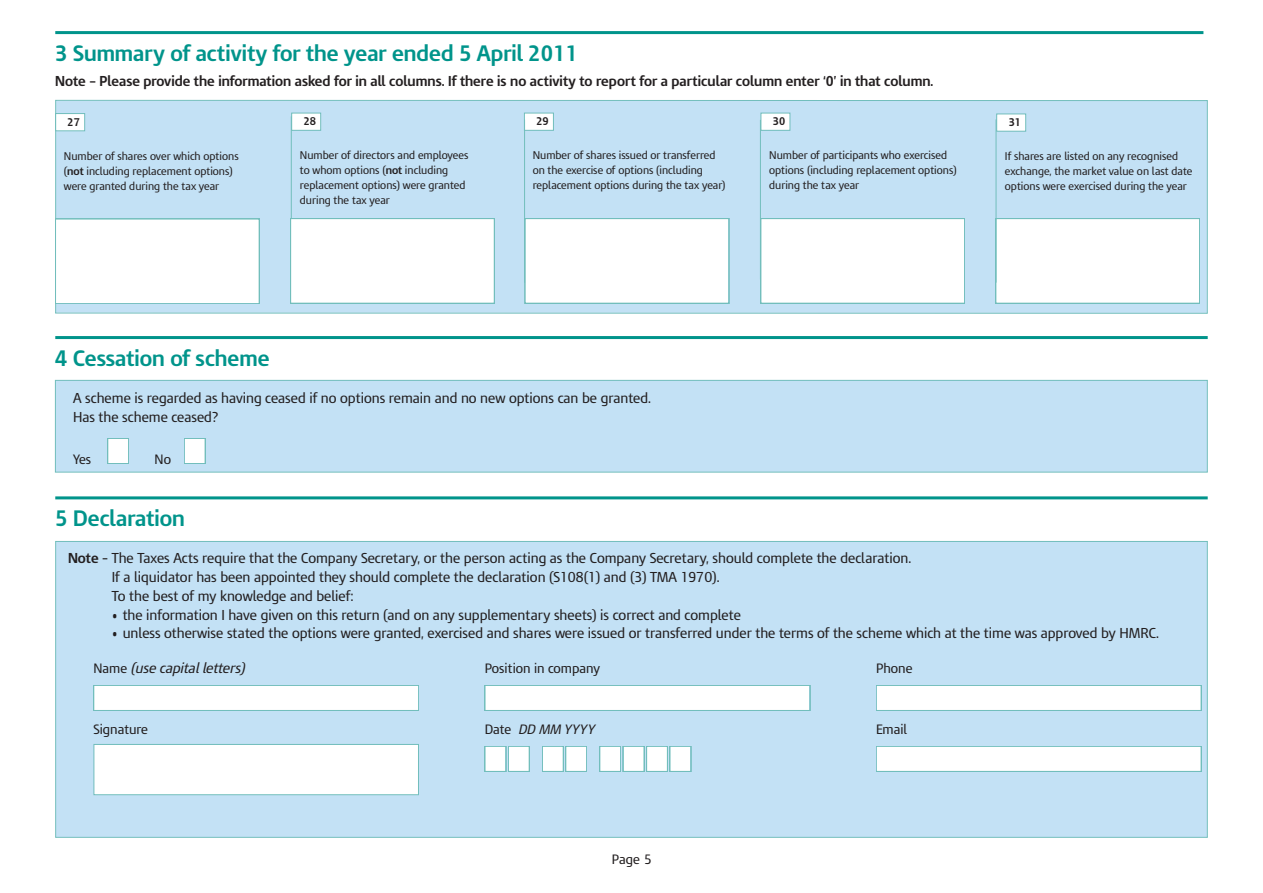
<style>
.page{position:relative;width:1263px;height:893px;background:#fff}
.page>*{position:absolute;margin:0;border:0;box-sizing:border-box;transform-origin:0 0}
.t1{font:700 21px "IR Modena";color:#00948b}
.t2{font:13.5px/18.8px "IR Modena";color:#231f20}
.t3{font:700 13.5px "IR Modena";color:#231f20}
.t4{font:italic 13.5px "IR Modena";color:#231f20}
.t5{font:12.75px "IR Modena";color:#231f20}
.t6{font:italic 12.75px "IR Modena";letter-spacing:.065em;color:#231f20}
.t7{font:10.5px/15px "IR Modena";color:#231f20}
.t8{font:700 10.5px "IR Modena";color:#231f20}
.s1{font-weight:700}
.s2{font-style:normal;font-size:12.75px}
.s3{font-style:normal}
</style>
<div class="page">
<div style="left:56px;top:381px;width:1151px;height:91px;background:#c3e1f5"></div>
<div style="left:55px;top:380px;width:1153px;height:92px;border:1px solid #72bebc"></div>
<hr style="left:55px;top:336px;width:1153px;height:3px;background:#00948b">
<div style="left:56px;top:101px;width:1151px;height:212px;background:#c3e1f5"></div>
<div style="left:55px;top:100px;width:1153px;height:214px;border:1px solid #72bebc"></div>
<hr style="left:55px;top:31px;width:1148px;height:3px;background:#00948b">
<div style="left:996px;top:219px;width:203px;height:84px;background:#fff"></div>
<div style="left:996px;top:218px;width:204px;height:85px;border:2px solid #72bebc"></div>
<div style="left:526px;top:219px;width:202px;height:84px;background:#fff"></div>
<div style="left:525px;top:218px;width:204px;height:85px;border:2px solid #72bebc"></div>
<div style="left:56px;top:220px;width:203px;height:83px;background:#fff"></div>
<div style="left:55px;top:219px;width:204px;height:85px;border:2px solid #72bebc"></div>
<div style="left:761px;top:219px;width:203px;height:84px;background:#fff"></div>
<div style="left:761px;top:218px;width:204px;height:85px;border:2px solid #72bebc"></div>
<div style="left:292px;top:113px;width:28px;height:17px;background:#fff"></div>
<div style="left:291px;top:113px;width:30px;height:18px;border:1px solid #72bebc"></div>
<div style="left:56px;top:114px;width:28px;height:16px;background:#fff"></div>
<div style="left:55px;top:113px;width:30px;height:18px;border:1px solid #72bebc"></div>
<div style="left:997px;top:114px;width:28px;height:17px;background:#fff"></div>
<div style="left:996px;top:114px;width:30px;height:18px;border:1px solid #72bebc"></div>
<div style="left:525px;top:113px;width:28px;height:17px;background:#fff"></div>
<div style="left:524px;top:113px;width:30px;height:18px;border:1px solid #72bebc"></div>
<div style="left:761px;top:113px;width:28px;height:17px;background:#fff"></div>
<div style="left:760px;top:113px;width:30px;height:18px;border:1px solid #72bebc"></div>
<hr style="left:524px;top:120px;width:1px;height:163px;background:#72bebc">
<hr style="left:760px;top:120px;width:1px;height:159px;background:#72bebc">
<hr style="left:291px;top:116px;width:1px;height:162px;background:#72bebc">
<div style="left:185px;top:439px;width:20px;height:24px;background:#fff"></div>
<div style="left:184px;top:438px;width:21px;height:26px;border:2px solid #72bebc"></div>
<div style="left:108px;top:439px;width:20px;height:24px;background:#fff"></div>
<div style="left:108px;top:438px;width:21px;height:26px;border:2px solid #72bebc"></div>
<hr style="left:55px;top:496px;width:1153px;height:3px;background:#00948b">
<div style="left:56px;top:542px;width:1151px;height:295px;background:#c3e1f5"></div>
<div style="left:877px;top:747px;width:323px;height:24px;background:#fff"></div>
<div style="left:876px;top:746px;width:325px;height:26px;border:2px solid #72bebc"></div>
<div style="left:877px;top:686px;width:323px;height:24px;background:#fff"></div>
<div style="left:876px;top:685px;width:325px;height:26px;border:2px solid #72bebc"></div>
<div style="left:485px;top:686px;width:324px;height:24px;background:#fff"></div>
<div style="left:485px;top:685px;width:325px;height:26px;border:2px solid #72bebc"></div>
<div style="left:94px;top:686px;width:324px;height:24px;background:#fff"></div>
<div style="left:94px;top:685px;width:325px;height:26px;border:2px solid #72bebc"></div>
<div style="left:624px;top:747px;width:19px;height:24px;background:#fff"></div>
<div style="left:623px;top:746px;width:21px;height:26px;border:2px solid #72bebc"></div>
<div style="left:670px;top:747px;width:20px;height:24px;background:#fff"></div>
<div style="left:670px;top:746px;width:21px;height:26px;border:2px solid #72bebc"></div>
<div style="left:485px;top:747px;width:20px;height:24px;background:#fff"></div>
<div style="left:485px;top:746px;width:21px;height:26px;border:2px solid #72bebc"></div>
<div style="left:509px;top:747px;width:20px;height:24px;background:#fff"></div>
<div style="left:508px;top:746px;width:21px;height:26px;border:2px solid #72bebc"></div>
<div style="left:543px;top:747px;width:20px;height:24px;background:#fff"></div>
<div style="left:542px;top:746px;width:21px;height:26px;border:2px solid #72bebc"></div>
<div style="left:566px;top:747px;width:20px;height:24px;background:#fff"></div>
<div style="left:566px;top:746px;width:21px;height:26px;border:2px solid #72bebc"></div>
<div style="left:600px;top:747px;width:20px;height:24px;background:#fff"></div>
<div style="left:600px;top:746px;width:21px;height:26px;border:2px solid #72bebc"></div>
<div style="left:647px;top:747px;width:20px;height:24px;background:#fff"></div>
<div style="left:646px;top:746px;width:22px;height:26px;border:2px solid #72bebc"></div>
<div style="left:94px;top:745px;width:324px;height:49px;background:#fff"></div>
<div style="left:94px;top:744px;width:325px;height:51px;border:1px solid #72bebc"></div>
<div style="left:291px;top:219px;width:203px;height:84px;background:#fff"></div>
<div style="left:290px;top:218px;width:204px;height:85px;border:2px solid #72bebc"></div>
<hr style="left:996px;top:119px;width:1px;height:164px;background:#72bebc">
<p class="t1" style="left:55px;top:45px;width:524px">3 Summary of activity for the year ended 5 April 2011</p>
<p class="t3" style="left:55px;top:76px;width:880px">Note – Please provide the information asked for in all columns. If there is no activity to report for a particular column enter ‘0’ in that column.</p>
<p class="t8" style="left:68px;top:118px;width:14px">27</p>
<p class="t8" style="left:304px;top:118px;width:14px">28</p>
<p class="t8" style="left:536px;top:118px;width:14px">29</p>
<p class="t8" style="left:773px;top:118px;width:14px">30</p>
<p class="t8" style="left:1009px;top:118px;width:14px">31</p>
<p class="t7" style="left:64px;top:149px;width:176px">Number of shares over which options (<span class="s1">not</span> including replacement options) were granted during the tax year</p>
<p class="t7" style="left:300px;top:149px;width:170px">Number of directors and employees to whom options (<span class="s1">not</span> including replacement options) were granted during the tax year</p>
<p class="t7" style="left:533px;top:149px;width:194px">Number of shares issued or transferred on the exercise of options (including replacement options during the tax year)</p>
<p class="t7" style="left:769px;top:149px;width:189px">Number of participants who exercised options (including replacement options) during the tax year</p>
<p class="t7" style="left:1005px;top:150px;width:189px">If shares are listed on any recognised exchange, the market value on last date options were exercised during the year</p>
<p class="t1" style="left:55px;top:350px;width:216px">4 Cessation of scheme</p>
<p class="t2" style="left:73px;top:390px;width:579px">A scheme is regarded as having ceased if no options remain and no new options can be granted.<br>Has the scheme ceased?</p>
<p class="t5" style="left:73px;top:454px;width:20px">Yes</p>
<p class="t5" style="left:155px;top:454px;width:18px">No</p>
<p class="t1" style="left:55px;top:510px;width:131px">5 Declaration</p>
<p class="t2" style="left:112px;top:550px;width:801px;text-indent:-44px"><span class="s1">Note</span> – The Taxes Acts require that the Company Secretary, or the person acting as the Company Secretary, should complete the declaration.<br>If a liquidator has been appointed they should complete the declaration (S108(1) and (3) TMA 1970).<br>To the best of my knowledge and belief:</p>
<p class="t2" style="left:112px;top:607px;width:631px">• the information I have given on this return (and on any supplementary sheets) is correct and complete</p>
<p class="t2" style="left:112px;top:625px;width:1049px">• unless otherwise stated the options were granted, exercised and shares were issued or transferred under the terms of the scheme which at the time was approved by HMRC.</p>
<p class="t4" style="left:94px;top:663px;width:153px"><span class="s2">Name</span> (use capital letters)</p>
<p class="t5" style="left:485px;top:664px;width:117px">Position in company</p>
<p class="t5" style="left:876px;top:664px;width:38px">Phone</p>
<p class="t5" style="left:94px;top:725px;width:56px">Signature</p>
<p class="t6" style="left:485px;top:725px;width:111px"><span class="s3">Date</span> DD MM YYYY</p>
<p class="t5" style="left:612px;top:855px;width:41px">Page 5</p>
<p class="t5" style="left:876px;top:725px;width:33px">Email</p>
</div>
